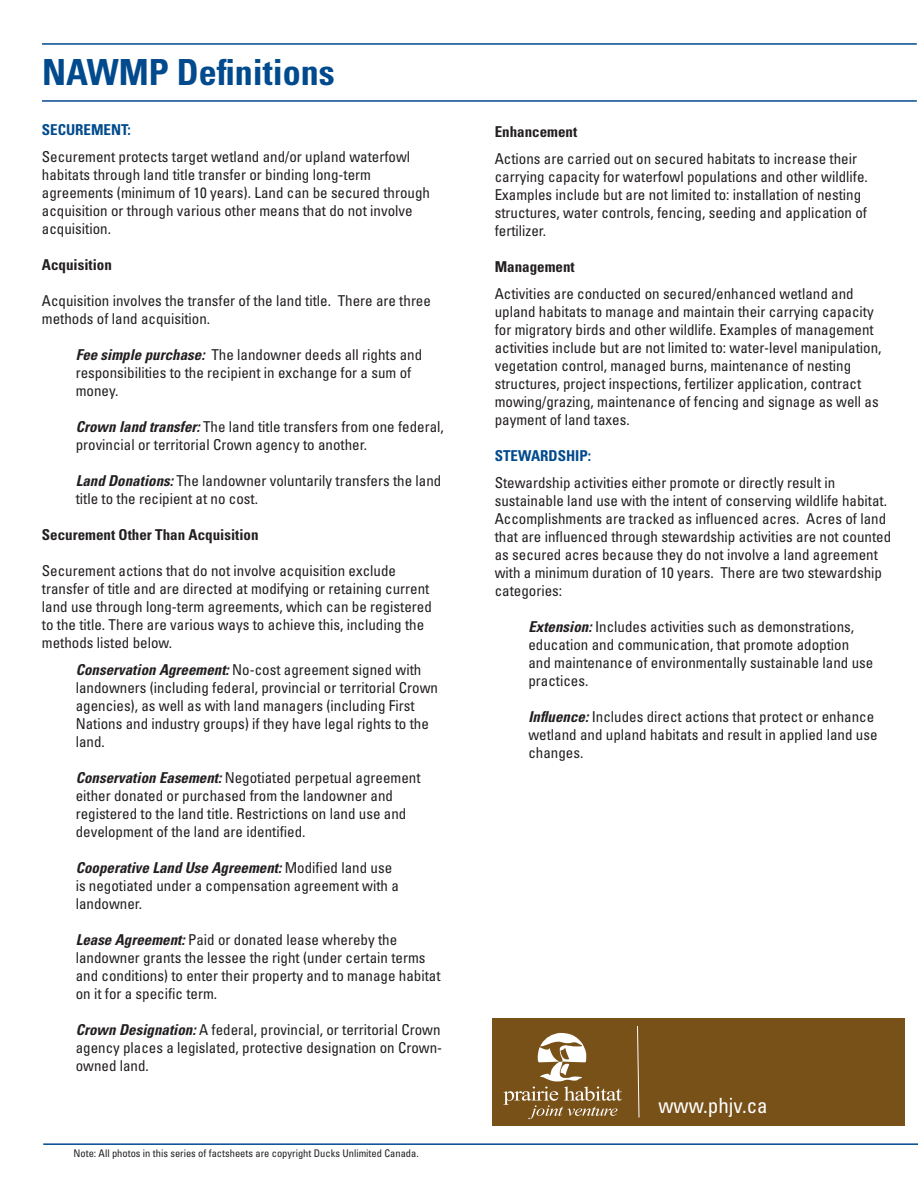
<style>
.page{position:relative;width:918px;height:1188px;background:#fff}
.page>*{position:absolute;margin:0;border:0;box-sizing:border-box;transform-origin:0 0}
.t1{font:700 condensed 36px "Univers LT Std";color:#004a8d}
.t2{font:condensed 21px "Univers LT Std";color:#fff}
.t3{font:condensed 15px/18px "Univers LT Std";color:#231f20}
.t4{font:700 condensed 15px "Univers LT Std";color:#231f20}
.t5{font:condensed 10.5px "Univers LT Std";color:#231f20}
.s1{font-weight:700;color:#004a8d}
.s2{font-weight:700;font-style:italic}
.s3{font-weight:700}
</style>
<div class="page">
<div style="left:492px;top:1018px;width:412px;height:108px;background:#785118"></div>
<hr style="left:42px;top:43px;width:875px;height:2px;background:#004a8d">
<hr style="left:42px;top:100px;width:875px;height:2px;background:#004a8d">
<hr style="left:43px;top:1143px;width:875px;height:2px;background:#004a8d">
<svg style="left:503px;top:1033px;width:119px;height:86px"></svg>
<svg style="left:637px;top:1026px;width:2px;height:92px"></svg>
<p class="t1" style="left:42px;top:50px;width:294px">NAWMP Definitions</p>
<p class="t3" style="left:42px;top:116px;width:370px;line-height:27px"><span class="s1">SECUREMENT:<br></span>Securement protects target wetland and/or upland waterfowl</p>
<p class="t3" style="left:42px;top:165px;width:390px">habitats through land title transfer or binding long-term agreements (minimum of 10 years). Land can be secured through acquisition or through various other means that do not involve acquisition.</p>
<p class="t4" style="left:42px;top:255px;width:72px">Acquisition</p>
<p class="t3" style="left:42px;top:291px;width:391px">Acquisition involves the transfer of the land title. There are three methods of land acquisition.</p>
<p class="t3" style="left:76px;top:345px;width:348px"><span class="s2">Fee simple purchase:</span> The landowner deeds all rights and responsibilities to the recipient in exchange for a sum of money.</p>
<p class="t3" style="left:76px;top:417px;width:370px"><span class="s2">Crown land transfer:</span> The land title transfers from one federal, provincial or territorial Crown agency to another.</p>
<p class="t3" style="left:76px;top:471px;width:367px"><span class="s2">Land Donations:</span> The landowner voluntarily transfers the land title to the recipient at no cost.</p>
<p class="t4" style="left:42px;top:525px;width:218px">Securement Other Than Acquisition</p>
<p class="t3" style="left:42px;top:561px;width:391px">Securement actions that do not involve acquisition exclude transfer of title and are directed at modifying or retaining current land use through long-term agreements, which can be registered to the title. There are various ways to achieve this, including the methods listed below.</p>
<p class="t3" style="left:76px;top:660px;width:364px"><span class="s2">Conservation Agreement:</span> No-cost agreement signed with landowners (including federal, provincial or territorial Crown agencies), as well as with land managers (including First Nations and industry groups) if they have legal rights to the land.</p>
<p class="t3" style="left:76px;top:768px;width:346px"><span class="s2">Conservation Easement:</span> Negotiated perpetual agreement either donated or purchased from the landowner and registered to the land title. Restrictions on land use and development of the land are identified.</p>
<p class="t3" style="left:76px;top:858px;width:325px"><span class="s2">Cooperative Land Use Agreement:</span> Modified land use is negotiated under a compensation agreement with a landowner.</p>
<p class="t3" style="left:76px;top:930px;width:366px"><span class="s2">Lease Agreement:</span> Paid or donated lease whereby the landowner grants the lessee the right (under certain terms and conditions) to enter their property and to manage habitat on it for a specific term.</p>
<p class="t3" style="left:76px;top:1020px;width:368px;text-align:justify"><span class="s2">Crown Designation:</span> A federal, provincial, or territorial Crown agency places a legislated, protective designation on Crown&shy;owned land.</p>
<p class="t5" style="left:74px;top:1147px;width:347px">Note: All photos in this series of factsheets are copyright Ducks Unlimited Canada.</p>
<p class="t3" style="left:495px;top:118px;width:364px;line-height:27px"><span class="s3">Enhancement<br></span>Actions are carried out on secured habitats to increase their</p>
<p class="t3" style="left:495px;top:168px;width:375px">carrying capacity for waterfowl populations and other wildlife.<br>Examples include but are not limited to: installation of nesting structures, water controls, fencing, seeding and application of fertilizer.</p>
<p class="t3" style="left:495px;top:253px;width:361px;line-height:27px"><span class="s3">Management<br></span>Activities are conducted on secured/enhanced wetland and</p>
<p class="t3" style="left:495px;top:303px;width:388px">upland habitats to manage and maintain their carrying capacity for migratory birds and other wildlife. Examples of management activities include but are not limited to: water-level manipulation, vegetation control, managed burns, maintenance of nesting structures, project inspections, fertilizer application, contract mowing/grazing, maintenance of fencing and signage as well as payment of land taxes.</p>
<p class="t3" style="left:495px;top:442px;width:342px;line-height:27px"><span class="s1">STEWARDSHIP:<br></span>Stewardship activities either promote or directly result in</p>
<p class="t3" style="left:495px;top:492px;width:398px">sustainable land use with the intent of conserving wildlife habitat.<br>Accomplishments are tracked as influenced acres. Acres of land that are influenced through stewardship activities are not counted as secured acres because they do not involve a land agreement with a minimum duration of 10 years. There are two stewardship categories:</p>
<p class="t3" style="left:528px;top:618px;width:346px"><span class="s2">Extension:</span> Includes activities such as demonstrations, education and communication, that promote adoption and maintenance of environmentally sustainable land use practices.</p>
<p class="t3" style="left:528px;top:708px;width:351px"><span class="s2">Influence:</span> Includes direct actions that protect or enhance wetland and upland habitats and result in applied land use changes.</p>
<p class="t2" style="left:658px;top:1092px;width:111px">www.phjv.ca</p>
</div>
